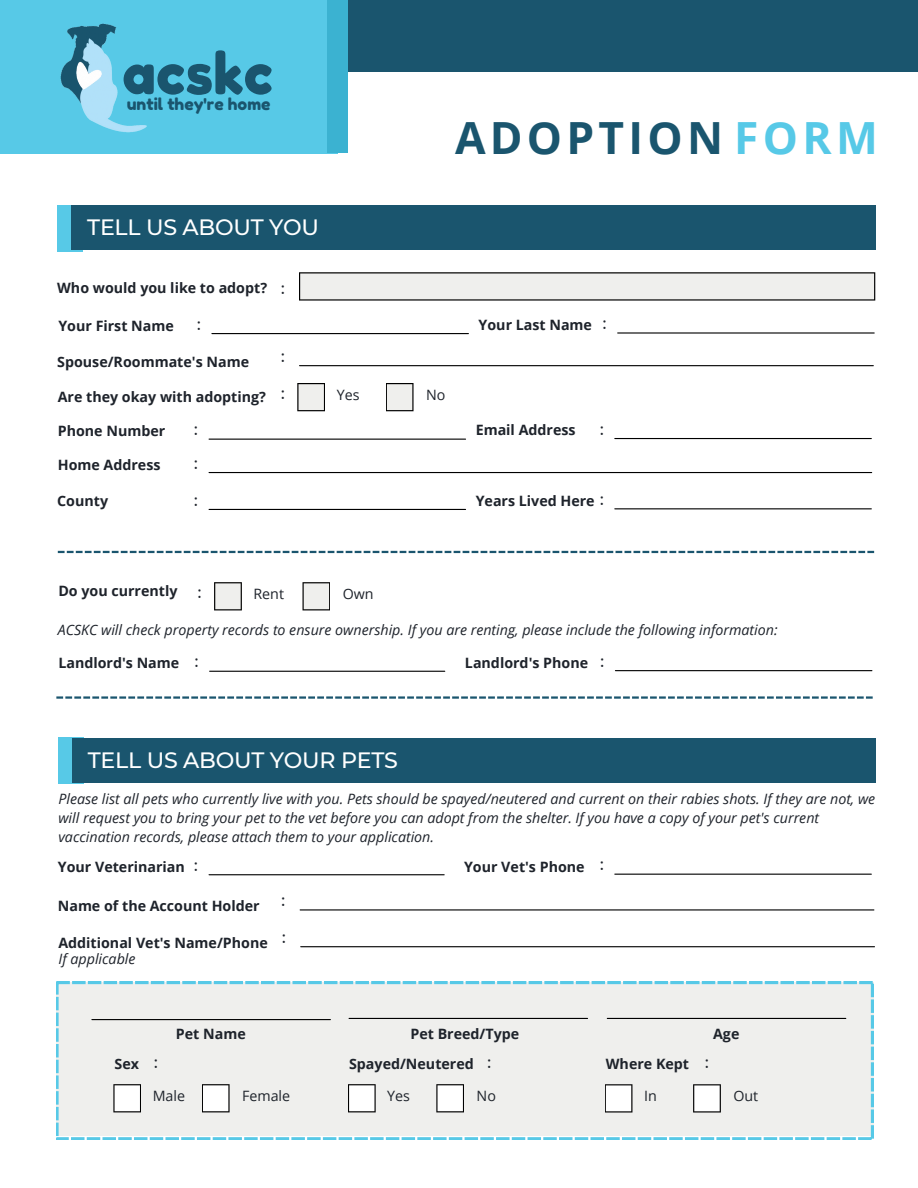
<style>
.page{position:relative;width:918px;height:1188px;background:#fff}
.page>*{position:absolute;margin:0;border:0;box-sizing:border-box;transform-origin:0 0}
.t1{font:56.85px "Fredoka One";color:#1a556e}
.t2{font:700 44.4px "Open Sans";letter-spacing:.095em;color:#1a556e}
.t3{font:500 22.2px "Montserrat";letter-spacing:-.01em;color:#fff}
.t4{font:16.2px "Fredoka One";color:#1a556e}
.t5{font:500 15.9px "Montserrat";color:#1e232b}
.t6{font:italic 14.25px/19px "Open Sans";color:#1e232b}
.t7{font:700 14.25px/16.2px "Open Sans";color:#1e232b}
.t8{font:14.25px "Open Sans";color:#1e232b}
.s1{color:#57c9e7}
.s2{font-family:"Montserrat";font-weight:500;font-size:15.9px}
.s3{font-weight:400;font-style:italic}
</style>
<div class="page">
<div style="left:348px;top:0;width:570px;height:71px;background:#1a556e"></div>
<div style="left:0;top:0;width:337px;height:153px;background:#57c9e7"></div>
<div style="left:327px;top:0;width:21px;height:153px;background:#3bb2d1"></div>
<img style="left:60px;top:23px;width:87px;height:110px">
<div style="left:58px;top:205px;width:25px;height:46px;background:#57c9e7"></div>
<div style="left:71px;top:205px;width:804px;height:45px;background:#1a556e"></div>
<hr style="left:209px;top:472px;width:663px;height:1px;background:#000">
<hr style="left:300px;top:365px;width:573px;height:1px;background:#000">
<svg style="left:299px;top:272px;width:576px;height:29px;background:#dadad8"></svg>
<svg style="left:297px;top:383px;width:28px;height:28px"></svg>
<svg style="left:386px;top:383px;width:28px;height:28px"></svg>
<hr style="left:212px;top:333px;width:256px;height:1px;background:#000">
<hr style="left:618px;top:332px;width:256px;height:2px;background:#000">
<hr style="left:209px;top:439px;width:257px;height:1px;background:#000">
<hr style="left:615px;top:438px;width:256px;height:1px;background:#000">
<hr style="left:209px;top:509px;width:257px;height:1px;background:#000">
<hr style="left:615px;top:508px;width:256px;height:1px;background:#000">
<svg style="left:58px;top:551px;width:816px;height:2px;background:#527f91"></svg>
<svg style="left:214px;top:582px;width:28px;height:28px"></svg>
<svg style="left:303px;top:582px;width:27px;height:28px"></svg>
<hr style="left:210px;top:671px;width:235px;height:1px;background:#000">
<hr style="left:615px;top:670px;width:257px;height:1px;background:#000">
<svg style="left:56px;top:696px;width:817px;height:3px"></svg>
<div style="left:58px;top:738px;width:25px;height:46px;background:#57c9e7"></div>
<div style="left:72px;top:738px;width:804px;height:45px;background:#1a556e"></div>
<hr style="left:209px;top:874px;width:235px;height:1px;background:#000">
<hr style="left:615px;top:874px;width:256px;height:1px;background:#000">
<hr style="left:300px;top:909px;width:574px;height:2px;background:#000">
<hr style="left:301px;top:946px;width:574px;height:1px;background:#000">
<div style="left:56px;top:982px;width:817px;height:157px;background:#efefed"></div>
<hr style="left:92px;top:1019px;width:238px;height:1px;background:#000">
<hr style="left:349px;top:1018px;width:239px;height:1px;background:#000">
<hr style="left:607px;top:1018px;width:239px;height:1px;background:#000">
<svg style="left:113px;top:1084px;width:28px;height:28px"></svg>
<svg style="left:202px;top:1084px;width:28px;height:28px"></svg>
<svg style="left:348px;top:1084px;width:28px;height:28px"></svg>
<svg style="left:436px;top:1084px;width:28px;height:28px"></svg>
<svg style="left:605px;top:1084px;width:27px;height:29px"></svg>
<svg style="left:693px;top:1084px;width:28px;height:29px"></svg>
<h1 class="t1" style="left:122px;top:39px;width:152px">acskc</h1>
<p class="t4" style="left:127px;top:95px;width:145px">until they're home</p>
<h3 class="t3" style="left:87px;top:214px;width:233px">TELL US ABOUT YOU</h3>
<p class="t7" style="left:57px;top:279px;width:211px">Who would you like to adopt?</p>
<p class="t5" style="left:281px;top:278px;width:5px">:</p>
<h2 class="t2" style="left:455px;top:106px;width:424px">ADOPTION <span class="s1">FORM</span></h2>
<p class="t7" style="left:58px;top:317px;width:117px">Your First Name</p>
<p class="t5" style="left:197px;top:314px;width:5px">:</p>
<p class="t7" style="left:479px;top:316px;width:129px">Your Last Name <span class="s2">:</span></p>
<p class="t7" style="left:57px;top:353px;width:193px">Spouse/Roommate's Name</p>
<p class="t5" style="left:281px;top:346px;width:5px">:</p>
<p class="t7" style="left:58px;top:388px;width:210px">Are they okay with adopting?</p>
<p class="t8" style="left:337px;top:384px;width:24px">Yes</p>
<p class="t8" style="left:426px;top:384px;width:21px">No</p>
<p class="t5" style="left:281px;top:384px;width:5px">:</p>
<p class="t7" style="left:58px;top:422px;width:109px">Phone Number</p>
<p class="t5" style="left:194px;top:420px;width:5px">:</p>
<p class="t7" style="left:476px;top:422px;width:101px">Email Address</p>
<p class="t5" style="left:600px;top:419px;width:5px">:</p>
<p class="t7" style="left:58px;top:456px;width:104px">Home Address</p>
<p class="t5" style="left:194px;top:454px;width:5px">:</p>
<p class="t7" style="left:57px;top:493px;width:52px">County</p>
<p class="t5" style="left:194px;top:490px;width:5px">:</p>
<p class="t7" style="left:476px;top:492px;width:129px">Years Lived Here <span class="s2">:</span></p>
<p class="t7" style="left:58px;top:583px;width:121px">Do you currently</p>
<p class="t5" style="left:198px;top:583px;width:5px">:</p>
<p class="t8" style="left:253px;top:584px;width:32px">Rent</p>
<p class="t8" style="left:343px;top:584px;width:32px">Own</p>
<p class="t6" style="left:58px;top:620px;width:721px">ACSKC will check property records to ensure ownership. If you are renting, please include the following information:</p>
<p class="t7" style="left:58px;top:655px;width:142px">Landlord's Name <span class="s2">:</span></p>
<p class="t7" style="left:465px;top:655px;width:141px">Landlord's Phone <span class="s2">:</span></p>
<h3 class="t3" style="left:88px;top:747px;width:311px">TELL US ABOUT YOUR PETS</h3>
<p class="t6" style="left:58px;top:789px;width:818px">Please list all pets who currently live with you. Pets should be spayed/neutered and current on their rabies shots. If they are not, we will request you to bring your pet to the vet before you can adopt from the shelter. If you have a copy of your pet's current vaccination records, please attach them to your application.</p>
<p class="t7" style="left:58px;top:858px;width:142px">Your Veterinarian <span class="s2">:</span></p>
<p class="t7" style="left:464px;top:858px;width:141px">Your Vet's Phone <span class="s2">:</span></p>
<p class="t7" style="left:58px;top:898px;width:203px">Name of the Account Holder</p>
<p class="t5" style="left:282px;top:890px;width:5px">:</p>
<p class="t7" style="left:58px;top:934px;width:229px">Additional Vet's Name/Phone <sup>:<br></sup><span class="s3">If applicable</span></p>
<p class="t7" style="left:115px;top:1055px;width:26px">Sex</p>
<p class="t7" style="left:176px;top:1025px;width:71px">Pet Name</p>
<p class="t7" style="left:411px;top:1025px;width:110px">Pet Breed/Type</p>
<p class="t7" style="left:713px;top:1025px;width:28px">Age</p>
<p class="t7" style="left:349px;top:1055px;width:126px">Spayed/Neutered</p>
<p class="t8" style="left:387px;top:1086px;width:24px">Yes</p>
<p class="t8" style="left:477px;top:1086px;width:21px">No</p>
<p class="t7" style="left:606px;top:1055px;width:85px">Where Kept</p>
<p class="t8" style="left:644px;top:1086px;width:14px">In</p>
<p class="t8" style="left:733px;top:1086px;width:26px">Out</p>
<p class="t5" style="left:154px;top:1052px;width:5px">:</p>
<p class="t5" style="left:488px;top:1052px;width:5px">:</p>
<p class="t5" style="left:705px;top:1052px;width:5px">:</p>
<p class="t8" style="left:153px;top:1086px;width:34px">Male</p>
<p class="t8" style="left:242px;top:1086px;width:50px">Female</p>
</div>
